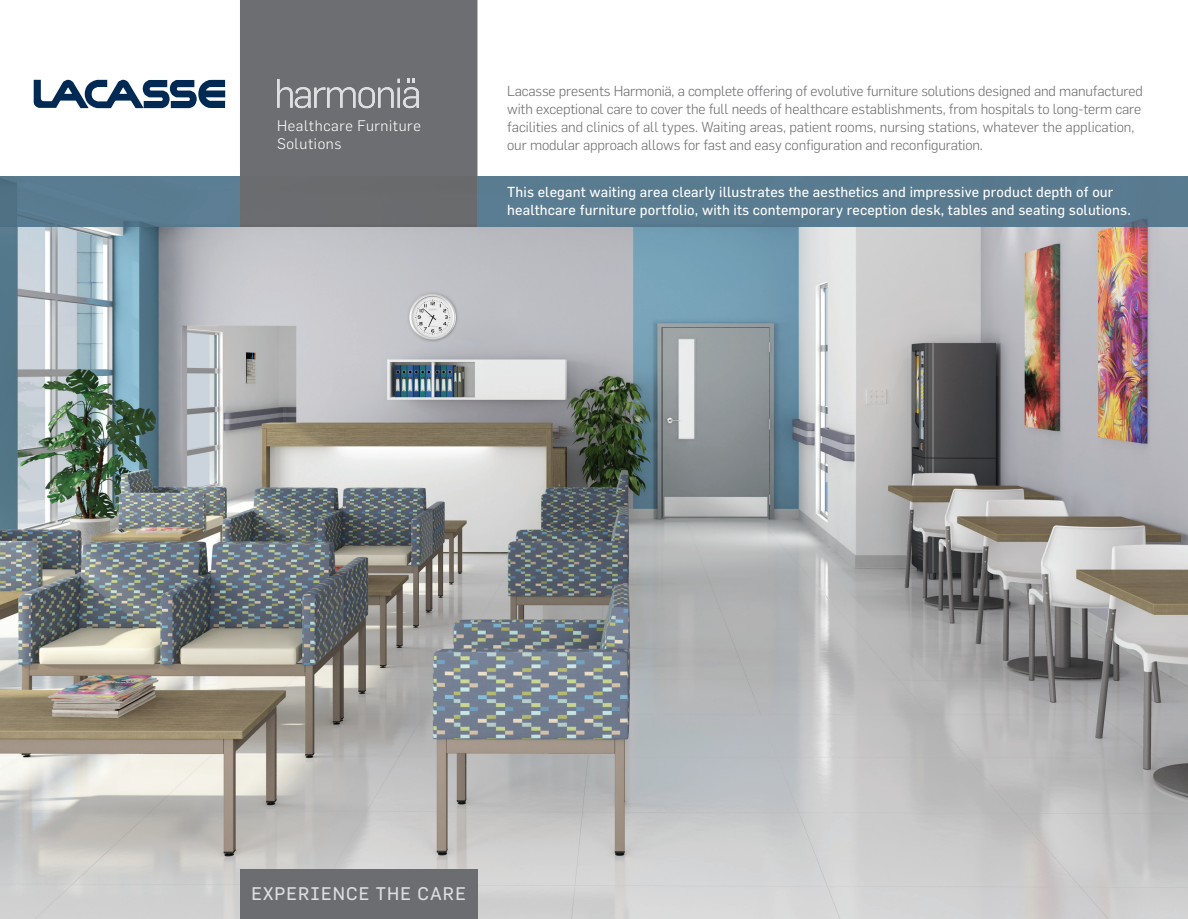
<style>
.page{position:relative;width:1188px;height:919px;background:#fff}
.page>*{position:absolute;margin:0;border:0;box-sizing:border-box;transform-origin:0 0}
.t1{font:17.85px "Flama";letter-spacing:.06em;color:#dddee0}
.t2{font:300 15px/18px "Flama";letter-spacing:.04em;color:#fff}
.t3{font:300 14.25px/18px "Flama";letter-spacing:-.01em;color:#6c6d70}
.t4{font:14.25px/18px "Flama";letter-spacing:.01em;color:#fff}
</style>
<div class="page">
<img style="left:0;top:226px;width:1188px;height:692px">
<svg style="left:34px;top:80px;width:191px;height:28px"></svg>
<img style="left:0;top:176px;width:1188px;height:50px">
<div style="left:240px;top:0;width:237px;height:176px;background:#6d6e71"></div>
<div style="left:240px;top:868px;width:237px;height:50px;background:#6c6d70"></div>
<p class="t2" style="left:277px;top:117px;width:145px">Healthcare Furniture<br>Solutions</p>
<p class="t3" style="left:507px;top:81px;width:637px">Lacasse presents Harmoniä, a complete offering of evolutive furniture solutions designed and manufactured with exceptional care to cover the full needs of healthcare establishments, from hospitals to long-term care facilities and clinics of all types. Waiting areas, patient rooms, nursing stations, whatever the application, our modular approach allows for fast and easy configuration and reconfiguration.</p>
<p class="t4" style="left:507px;top:183px;width:625px">This elegant waiting area clearly illustrates the aesthetics and impressive product depth of our healthcare furniture portfolio, with its contemporary reception desk, tables and seating solutions.</p>
<p class="t1" style="left:251px;top:882px;width:216px">EXPERIENCE THE CARE</p>
</div>
